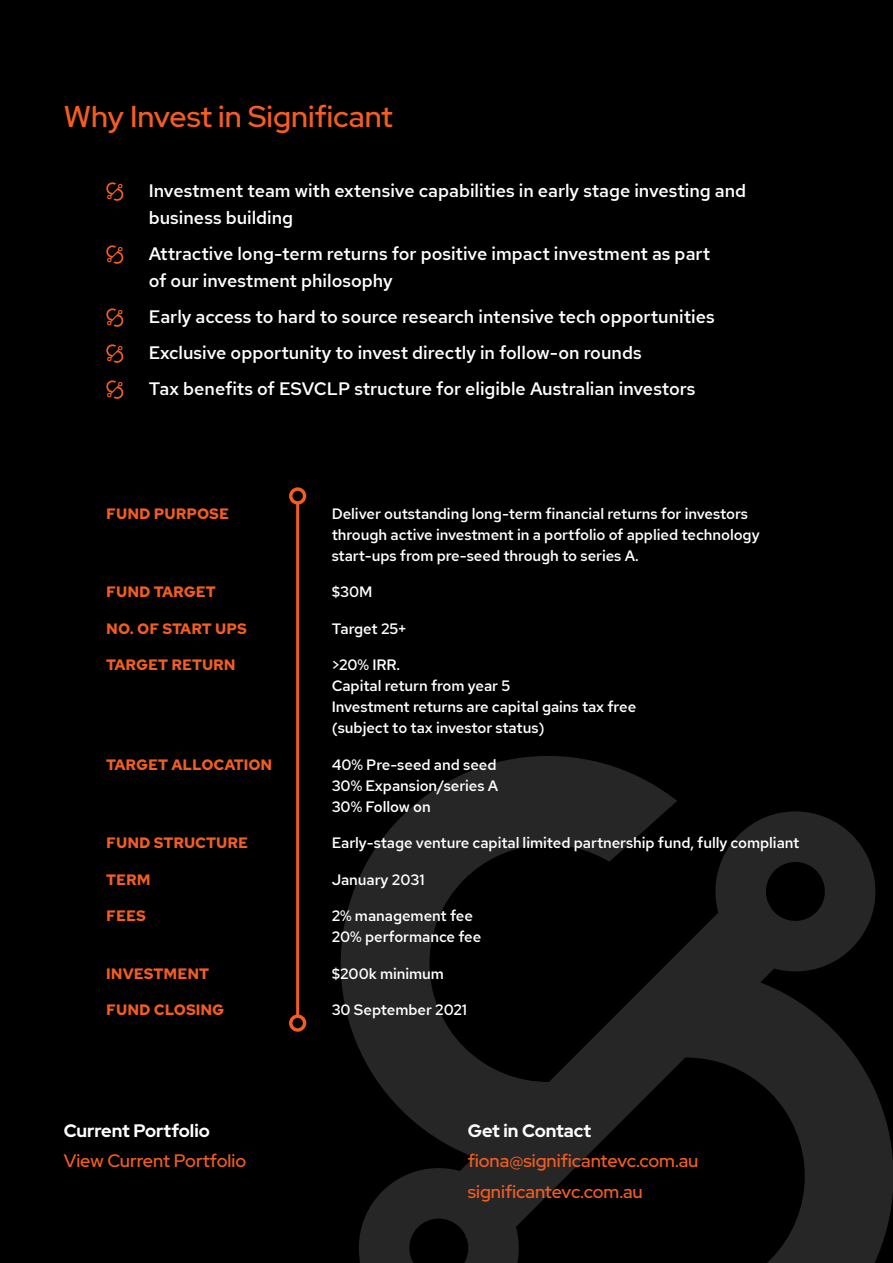
<style>
.page{position:relative;width:893px;height:1263px;background:#000}
.page>*{position:absolute;margin:0;border:0;box-sizing:border-box;transform-origin:0 0}
.t1{font:500 30px "Red Hat Display";color:#f15d22}
.t2{font:500 18px/27px "Red Hat Text";color:#fff}
.t3{font:500 18px/30.6px "Red Hat Display";color:#f15d22}
.t4{font:700 18px "Red Hat Display";color:#fff}
.t5{font:500 15px/21px "Red Hat Text";letter-spacing:-.005em;color:#fff}
.t6{font:700 15px "Red Hat Text";color:#f15d22}
</style>
<div class="page">
<svg style="left:341px;top:756px;width:552px;height:506px"></svg>
<svg style="left:106px;top:182px;width:17px;height:19px"></svg>
<svg style="left:106px;top:245px;width:17px;height:19px"></svg>
<svg style="left:106px;top:308px;width:17px;height:19px"></svg>
<svg style="left:106px;top:344px;width:17px;height:19px"></svg>
<svg style="left:106px;top:380px;width:17px;height:19px"></svg>
<hr style="left:296px;top:503px;width:3px;height:513px;background:#f15d22">
<div style="left:289px;top:487px;width:17px;height:18px;border:3px solid #f15d22;border-radius:50%"></div>
<div style="left:289px;top:1014px;width:17px;height:18px;border:3px solid #f15d22;border-radius:50%"></div>
<h1 class="t1" style="left:64px;top:97px;width:331px">Why Invest in Significant</h1>
<p class="t2" style="left:149px;top:177px;width:599px">Investment team with extensive capabilities in early stage investing and business building</p>
<p class="t2" style="left:149px;top:240px;width:563px">Attractive long-term returns for positive impact investment as part of our investment philosophy</p>
<p class="t2" style="left:149px;top:299px;width:567px;line-height:36px">Early access to hard to source research intensive tech opportunities<br>Exclusive opportunity to invest directly in follow-on rounds<br>Tax benefits of ESVCLP structure for eligible Australian investors</p>
<p class="t6" style="left:106px;top:503px;width:124px">FUND PURPOSE</p>
<p class="t5" style="left:332px;top:503px;width:430px">Deliver outstanding long-term financial returns for investors through active investment in a portfolio of applied technology start-ups from pre-seed through to series A.</p>
<p class="t6" style="left:106px;top:582px;width:111px">FUND TARGET</p>
<p class="t5" style="left:332px;top:581px;width:42px">$30M</p>
<p class="t6" style="left:106px;top:618px;width:142px">NO. OF START UPS</p>
<p class="t5" style="left:332px;top:618px;width:76px">Target 25+</p>
<p class="t6" style="left:106px;top:655px;width:131px">TARGET RETURN</p>
<p class="t5" style="left:332px;top:654px;width:306px">&gt;20% IRR.<br>Capital return from year 5<br>Investment returns are capital gains tax free (subject to tax investor status)</p>
<p class="t6" style="left:106px;top:754px;width:168px">TARGET ALLOCATION</p>
<p class="t5" style="left:332px;top:754px;width:168px;text-align:justify">40% Pre-seed and seed 30% Expansion/series A 30% Follow on</p>
<p class="t6" style="left:106px;top:833px;width:143px">FUND STRUCTURE</p>
<p class="t5" style="left:332px;top:832px;width:469px">Early-stage venture capital limited partnership fund, fully compliant</p>
<p class="t6" style="left:106px;top:869px;width:46px">TERM</p>
<p class="t5" style="left:332px;top:869px;width:94px">January 2031</p>
<p class="t6" style="left:106px;top:906px;width:41px">FEES</p>
<p class="t5" style="left:332px;top:905px;width:151px">2% management fee<br>20% performance fee</p>
<p class="t6" style="left:106px;top:963px;width:104px">INVESTMENT</p>
<p class="t5" style="left:332px;top:963px;width:114px">$200k minimum</p>
<p class="t6" style="left:106px;top:1000px;width:120px">FUND CLOSING</p>
<p class="t5" style="left:332px;top:999px;width:137px">30 September 2021</p>
<p class="t4" style="left:64px;top:1118px;width:148px">Current Portfolio</p>
<p class="t3" style="left:64px;top:1145px;width:184px">View Current Portfolio</p>
<p class="t4" style="left:468px;top:1118px;width:125px">Get in Contact</p>
<p class="t3" style="left:468px;top:1145px;width:232px">fiona@significantevc.com.au significantevc.com.au</p>
</div>
